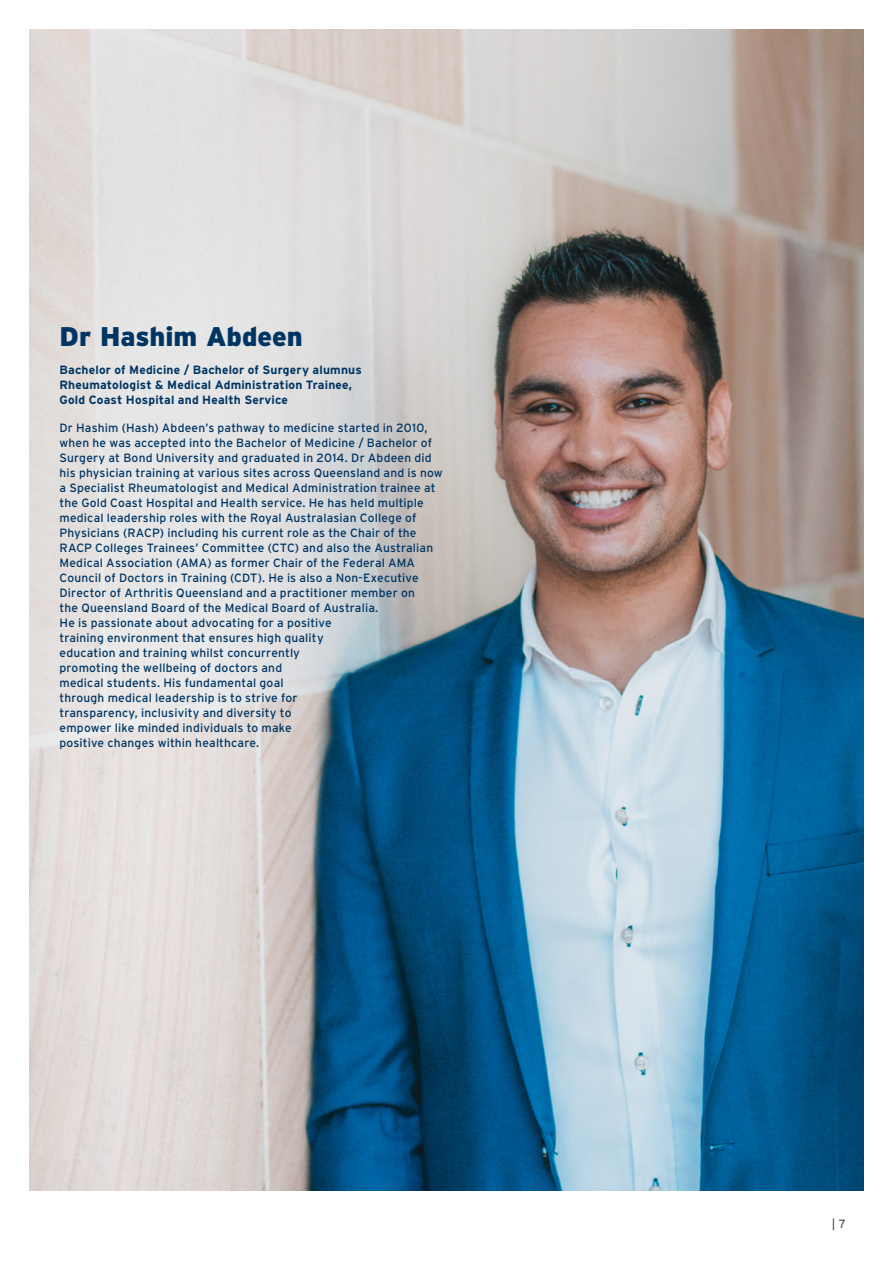
<style>
.page{position:relative;width:893px;height:1263px;background:#fff}
.page>*{position:absolute;margin:0;border:0;box-sizing:border-box;transform-origin:0 0}
.t1{font:900 27px "Interstate";color:#003563}
.t2{font:12px/15px "Interstate";letter-spacing:.015em;color:#003563}
.t3{font:700 12px/15px "Interstate";letter-spacing:.015em;color:#003563}
.t4{font:12px "Interstate";color:#54585b}
</style>
<div class="page">
<img style="left:30px;top:30px;width:833px;height:1161px">
<h1 class="t1" style="left:60px;top:320px;width:245px">Dr Hashim Abdeen</h1>
<p class="t3" style="left:60px;top:362px;width:304px">Bachelor of Medicine / Bachelor of Surgery alumnus<br>Rheumatologist &amp; Medical Administration Trainee,<br>Gold Coast Hospital and Health Service</p>
<p class="t2" style="left:60px;top:420px;width:385px">Dr Hashim (Hash) Abdeen’s pathway to medicine started in 2010, when he was accepted into the Bachelor of Medicine / Bachelor of Surgery at Bond University and graduated in 2014. Dr Abdeen did his physician training at various sites across Queensland and is now a Specialist Rheumatologist and Medical Administration trainee at the Gold Coast Hospital and Health service. He has held multiple medical leadership roles with the Royal Australasian College of Physicians (RACP) including his current role as the Chair of the RACP Colleges Trainees’ Committee (CTC) and also the Australian Medical Association (AMA) as former Chair of the Federal AMA Council of Doctors in Training (CDT). He is also a Non-Executive Director of Arthritis Queensland and a practitioner member on<br>the Queensland Board of the Medical Board of Australia.<br>He is passionate about advocating for a positive<br>training environment that ensures high quality<br>education and training whilst concurrently<br>promoting the wellbeing of doctors and<br>medical students. His fundamental goal<br>through medical leadership is to strive for<br>transparency, inclusivity and diversity to<br>empower like minded individuals to make<br>positive changes within healthcare.</p>
<p class="t4" style="left:832px;top:1216px;width:15px">| 7</p>
</div>
